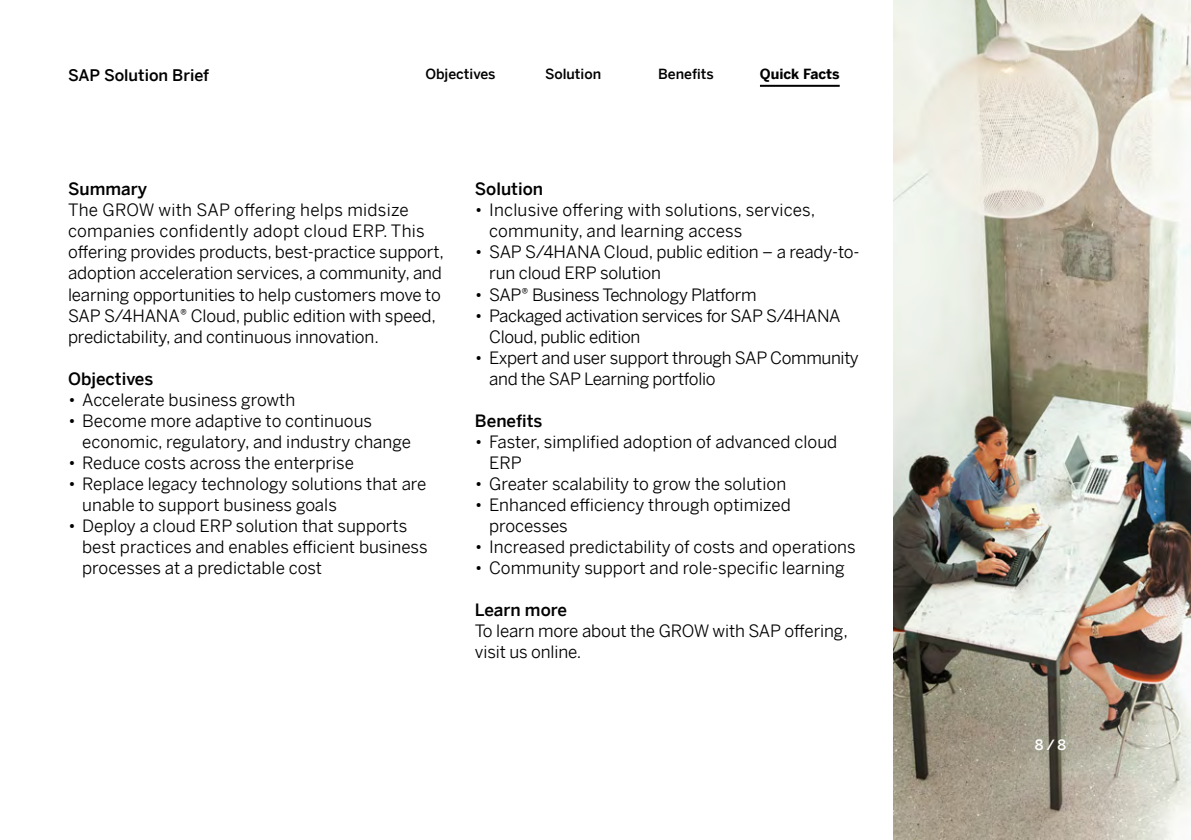
<style>
.page{position:relative;width:1191px;height:840px;background:#fff}
.page>*{position:absolute;margin:0;border:0;box-sizing:border-box;transform-origin:0 0}
.SB_10_body_copy{font:17px/21px "Benton Sans";letter-spacing:-.01em;color:#000}
.SB_10_body_copy-2{font:17px/21px "Benton Sans";letter-spacing:.01em;color:#000}
.SB_13_body_copy_head{font:17px/21px "Benton Sans";letter-spacing:-.01em;color:#000}
.SB_13_body_copy_head-2{font:500 17px "Benton Sans";color:#000}
.SB_000_Descriptor{font:500 16px "Benton Sans";color:#000}
.SB_00_Main_navigatio{font:500 14px "Benton Sans";color:#000}
.SB_00_Main_Navigatio{font:700 14px "Benton Sans";color:#000}
.SB_99_Page_Number{font:500 14px "Benton Sans";color:#fff}
.s1{font-weight:300}
.s2{font-weight:500}
</style>
<div class="page">
<img style="left:893px;top:0;width:298px;height:839px">
<hr style="left:760px;top:85px;width:79px;height:2px;background:#000">
<p class="SB_000_Descriptor" style="left:68px;top:61px;width:143px">SAP Solution Brief</p>
<p class="SB_00_Main_navigatio" style="left:425px;top:62px;width:72px">Objectives</p>
<p class="SB_00_Main_navigatio" style="left:545px;top:62px;width:58px">Solution</p>
<p class="SB_00_Main_navigatio" style="left:658px;top:62px;width:57px">Benefits</p>
<p class="SB_00_Main_Navigatio" style="left:760px;top:62px;width:81px">Quick Facts</p>
<p class="SB_13_body_copy_head-2" style="left:68px;top:174px;width:81px">Summary</p>
<p class="SB_10_body_copy" style="left:68px;top:197px;width:377px">The GROW with SAP offering helps midsize companies confidently adopt cloud ERP. This offering provides products, best-practice support, adoption acceleration services, a community, and learning opportunities to help customers move to SAP S/4HANA® Cloud, public edition with speed, predictability, and continuous innovation.</p>
<p class="SB_13_body_copy_head-2" style="left:68px;top:363px;width:87px">Objectives</p>
<p class="SB_10_body_copy" style="left:68px;top:386px;width:229px"><span class="s1">•</span> Accelerate business growth</p>
<p class="SB_10_body_copy" style="left:82px;top:407px;width:330px;text-indent:-14px"><span class="s1">•</span> Become more adaptive to continuous economic, regulatory, and industry change</p>
<p class="SB_10_body_copy" style="left:68px;top:449px;width:287px"><span class="s1">•</span> Reduce costs across the enterprise</p>
<p class="SB_10_body_copy" style="left:82px;top:470px;width:346px;text-indent:-14px"><span class="s1">•</span> Replace legacy technology solutions that are unable to support business goals</p>
<p class="SB_10_body_copy" style="left:82px;top:512px;width:347px;text-indent:-14px"><span class="s1">•</span> Deploy a cloud ERP solution that supports best practices and enables efficient business processes at a predictable cost</p>
<p class="SB_13_body_copy_head-2" style="left:475px;top:174px;width:70px">Solution</p>
<p class="SB_10_body_copy-2" style="left:489px;top:197px;width:328px;text-indent:-14px"><span class="s1">•</span> Inclusive offering with solutions, services, community, and learning access</p>
<p class="SB_10_body_copy" style="left:489px;top:239px;width:372px;text-indent:-14px"><span class="s1">•</span> SAP S/4HANA Cloud, public edition – a ready-to&shy;run cloud ERP solution</p>
<p class="SB_10_body_copy" style="left:475px;top:281px;width:283px"><span class="s1">•</span> SAP® Business Technology Platform</p>
<p class="SB_10_body_copy" style="left:489px;top:302px;width:353px;text-indent:-14px"><span class="s1">•</span> Packaged activation services for SAP S/4HANA<br>Cloud, public edition</p>
<p class="SB_10_body_copy" style="left:489px;top:344px;width:371px;text-indent:-14px"><span class="s1">•</span> Expert and user support through SAP Community and the SAP Learning portfolio</p>
<p class="SB_13_body_copy_head-2" style="left:475px;top:405px;width:69px">Benefits</p>
<p class="SB_10_body_copy" style="left:489px;top:428px;width:350px;text-indent:-14px"><span class="s1">•</span> Faster, simplified adoption of advanced cloud<br>ERP</p>
<p class="SB_10_body_copy" style="left:475px;top:470px;width:313px"><span class="s1">•</span> Greater scalability to grow the solution</p>
<p class="SB_10_body_copy" style="left:489px;top:491px;width:303px;text-indent:-14px"><span class="s1">•</span> Enhanced efficiency through optimized processes</p>
<p class="SB_10_body_copy" style="left:475px;top:533px;width:382px"><span class="s1">•</span> Increased predictability of costs and operations</p>
<p class="SB_10_body_copy" style="left:475px;top:554px;width:371px"><span class="s1">•</span> Community support and role-specific learning</p>
<p class="SB_13_body_copy_head" style="left:475px;top:596px;width:374px"><span class="s2">Learn more<br></span>To learn more about the GROW with SAP offering, visit us online.</p>
<p class="SB_99_Page_Number" style="left:1034px;top:732px;width:33px">8 / 8</p>
</div>
